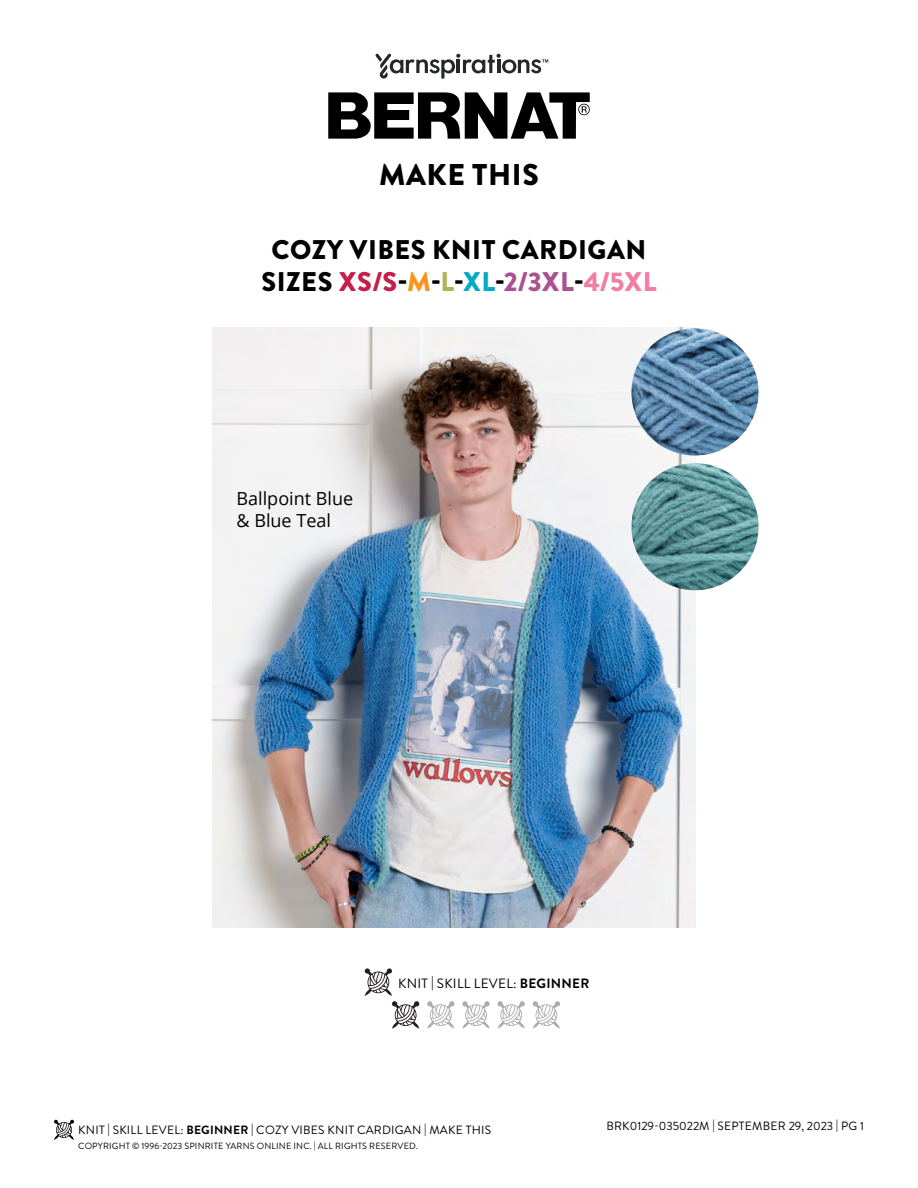
<style>
.page{position:relative;width:918px;height:1188px;background:#fff}
.page>*{position:absolute;margin:0;border:0;box-sizing:border-box;transform-origin:0 0}
.t1{font:900 30px "Brandon Grotesque";letter-spacing:.02em;color:#000}
.t2{font:900 27px/32.4px "Brandon Grotesque";letter-spacing:.02em;color:#000;text-align:center}
.Cover_-_Photo_Captions__Color_Name{font:18px/21.6px "Open Sans";color:#000}
.t3{font:13.5px "Brandon Grotesque";letter-spacing:.02em;color:#000}
.t4{font:12px "Brandon Grotesque";letter-spacing:.02em;color:#000}
.t5{font:12px "Brandon Grotesque";color:#000}
.t6{font:9px "Brandon Grotesque";letter-spacing:.02em;color:#000}
.s1{color:#c31f49}
.s2{color:#f7941e}
.s3{color:#b2b258}
.s4{color:#00abc5}
.s5{color:#ab5190}
.s6{color:#f27ca2}
.s7{font-weight:700}
</style>
<div class="page">
<svg style="left:54px;top:1120px;width:20px;height:20px"></svg>
<svg style="left:365px;top:968px;width:55px;height:61px"></svg>
<svg style="left:427px;top:1001px;width:28px;height:28px"></svg>
<svg style="left:462px;top:1001px;width:28px;height:28px"></svg>
<svg style="left:497px;top:1001px;width:28px;height:28px"></svg>
<svg style="left:533px;top:1001px;width:27px;height:28px"></svg>
<img style="left:213px;top:327px;width:482px;height:600px">
<img style="left:631px;top:328px;width:128px;height:128px;border-radius:64px">
<img style="left:631px;top:463px;width:128px;height:127px;border-radius:64px">
<svg style="left:328px;top:92px;width:262px;height:47px"></svg>
<svg style="left:376px;top:54px;width:172px;height:25px"></svg>
<h1 class="t1" style="left:379px;top:153px;width:161px">MAKE THIS</h1>
<h2 class="t2" style="left:261px;top:234px;width:397px">COZY VIBES KNIT CARDIGAN<br>SIZES <span class="s1">XS/S</span>-<span class="s2">M</span>-<span class="s3">L</span>-<span class="s4">XL</span>-<span class="s5">2/3XL</span>-<span class="s6">4/5XL</span></h2>
<p class="Cover_-_Photo_Captions__Color_Name" style="left:237px;top:487px;width:118px">Ballpoint Blue &amp; Blue Teal</p>
<p class="t3" style="left:398px;top:974px;width:193px">KNIT | SKILL LEVEL: <span class="s7">BEGINNER</span></p>
<p class="t4" style="left:78px;top:1122px;width:414px">KNIT | SKILL LEVEL: <span class="s7">BEGINNER</span> | COZY VIBES KNIT CARDIGAN | MAKE THIS</p>
<p class="t6" style="left:78px;top:1140px;width:341px">COPYRIGHT © 1996-2023 SPINRITE YARNS ONLINE INC. | ALL RIGHTS RESERVED.</p>
<p class="t5" style="left:606px;top:1117px;width:127px">BRK0129-035022M | SEPTEMBER</p>
<p class="t4" style="left:789px;top:1117px;width:77px">29, 2023 | PG 1</p>
</div>
